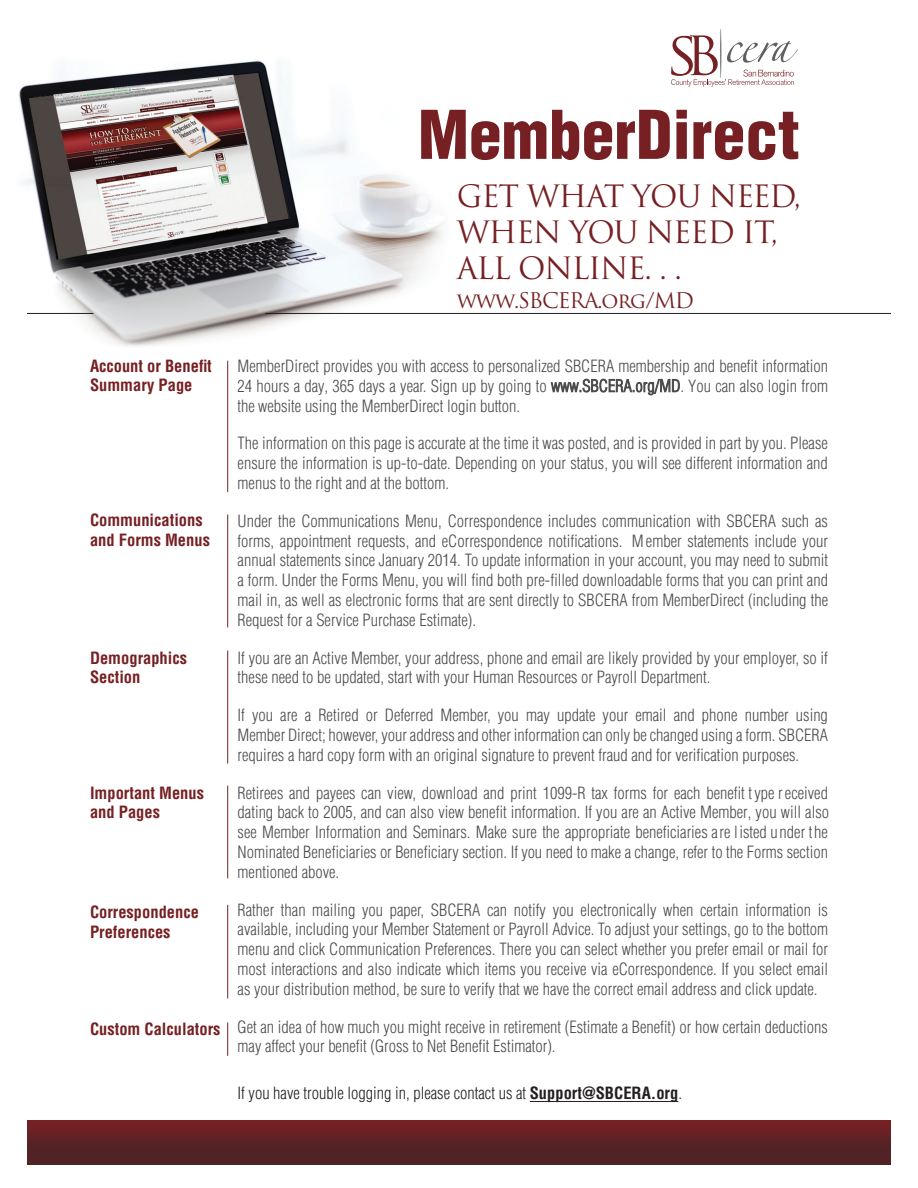
<style>
.page{position:relative;width:918px;height:1188px;background:#fff}
.page>*{position:absolute;margin:0;border:0;box-sizing:border-box;transform-origin:0 0}
.t1{font:900 condensed 65.4px "Helvetica";color:#762023}
.t2{font:30px/36px "Trajan Pro 3";letter-spacing:-.04em;color:#762023}
.t3{font:21px "Trajan Pro 3";letter-spacing:-.055em;color:#762023}
.t4{font:300 condensed 16.5px/19.8px "Helvetica";color:#4b4c4d;text-align:justify}
.t5{font:700 condensed 16.5px/19.8px "Helvetica";color:#762023}
.t6{font:300 condensed 16.5px "Helvetica";color:#231f20}
.s1{font-weight:700}
</style>
<div class="page">
<img style="left:19px;top:61px;width:486px;height:341px">
<div style="left:27px;top:1120px;width:864px;height:44px;background:linear-gradient(to bottom,#752123,#482427)"></div>
<hr style="left:530px;top:1101px;width:148px;height:1px;background:#231f20">
<svg style="left:671px;top:35px;width:127px;height:52px"></svg>
<hr style="left:720px;top:29px;width:1px;height:49px;background:#5f5f62;border-radius:50%">
<hr style="left:227px;top:361px;width:1px;height:131px;background:#762023">
<hr style="left:227px;top:514px;width:1px;height:113px;background:#762023">
<hr style="left:227px;top:651px;width:1px;height:113px;background:#762023">
<hr style="left:227px;top:786px;width:1px;height:92px;background:#762023">
<hr style="left:227px;top:905px;width:1px;height:93px;background:#762023">
<hr style="left:227px;top:1022px;width:1px;height:34px;background:#762023">
<hr style="left:265px;top:313px;width:626px;height:1px;background:#231f20">
<hr style="left:27px;top:313px;width:66px;height:1px;background:#231f20">
<h1 class="t1" style="left:418px;top:94px;width:383px">MemberDirect</h1>
<h2 class="t2" style="left:457px;top:180px;width:346px">GET WHAT YOU NEED,<br>WHEN YOU NEED IT,<br>ALL ONLINE. . .</h2>
<p class="t3" style="left:457px;top:286px;width:239px">www.SBCERA.org/MD</p>
<p class="t5" style="left:90px;top:356px;width:123px">Account or Benefit<br>Summary Page</p>
<p class="t5" style="left:90px;top:510px;width:122px">Communications and Forms Menus</p>
<p class="t5" style="left:90px;top:648px;width:99px">Demographics<br>Section</p>
<p class="t5" style="left:90px;top:783px;width:116px">Important Menus and Pages</p>
<p class="t5" style="left:90px;top:902px;width:111px">Correspondence<br>Preferences</p>
<p class="t5" style="left:90px;top:1019px;width:132px">Custom Calculators</p>
<p class="t4" style="left:238px;top:356px;width:592px">MemberDirect provides you with access to personalized SBCERA membership and benefit information 24 hours a day, 365 days a year. Sign up by going to www.SBCERA.org/MD. You can also login from the website using the MemberDirect login button.</p>
<p class="t4" style="left:238px;top:433px;width:592px">The information on this page is accurate at the time it was posted, and is provided in part by you. Please ensure the information is up-to-date. Depending on your status, you will see different information and menus to the right and at the bottom.</p>
<p class="t4" style="left:238px;top:511px;width:592px">Under the Communications Menu, Correspondence includes communication with SBCERA such as forms, appointment requests, and eCorrespondence notifications. M ember statements include your annual statements since January 2014. To update information in your account, you may need to submit a form. Under the Forms Menu, you will find both pre-filled downloadable forms that you can print and mail in, as well as electronic forms that are sent directly to SBCERA from MemberDirect (including the Request for a Service Purchase Estimate).</p>
<p class="t4" style="left:238px;top:648px;width:592px">If you are an Active Member, your address, phone and email are likely provided by your employer, so if these need to be updated, start with your Human Resources or Payroll Department.</p>
<p class="t4" style="left:238px;top:705px;width:592px">If you are a Retired or Deferred Member, you may update your email and phone number using Member Direct; however, your address and other information can only be changed using a form. SBCERA requires a hard copy form with an original signature to prevent fraud and for verification purposes.</p>
<p class="t4" style="left:238px;top:783px;width:593px">Retirees and payees can view, download and print 1099-R tax forms for each benefit t ype r eceived dating back to 2005, and can also view benefit information. If you are an Active Member, you will also see Member Information and Seminars. Make sure the appropriate beneficiaries are listed under the Nominated Beneficiaries or Beneficiary section. If you need to make a change, refer to the Forms section mentioned above.</p>
<p class="t4" style="left:238px;top:900px;width:592px">Rather than mailing you paper, SBCERA can notify you electronically when certain information is available, including your Member Statement or Payroll Advice. To adjust your settings, go to the bottom menu and click Communication Preferences. There you can select whether you prefer email or mail for most interactions and also indicate which items you receive via eCorrespondence. If you select email as your distribution method, be sure to verify that we have the correct email address and click update.</p>
<p class="t4" style="left:238px;top:1017px;width:592px">Get an idea of how much you might receive in retirement (Estimate a Benefit) or how certain deductions may affect your benefit (Gross to Net Benefit Estimator).</p>
<p class="t6" style="left:238px;top:1084px;width:446px">If you have trouble logging in, please contact us at <span class="s1">Support@SBCERA.org</span>.</p>
</div>
